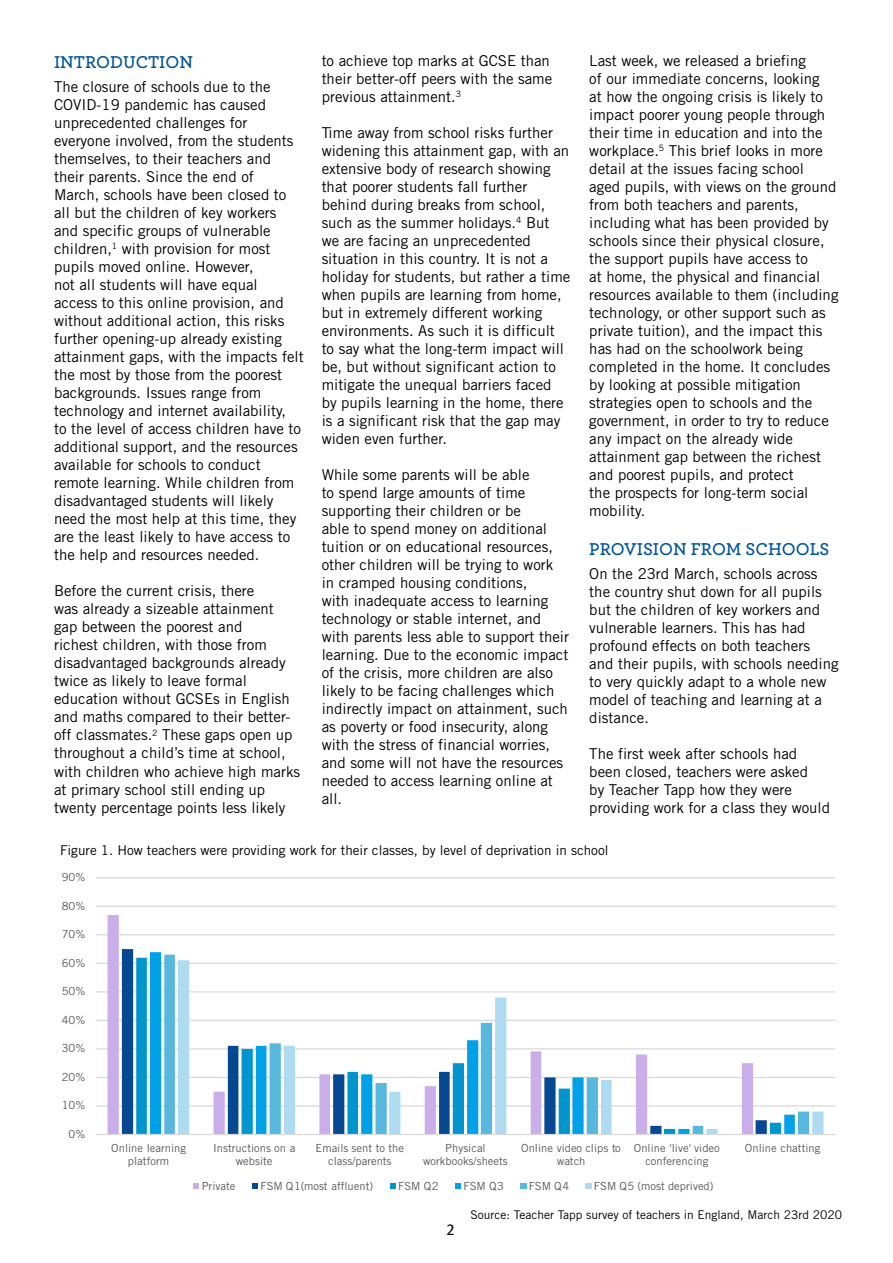
<style>
.page{position:relative;width:893px;height:1263px;background:#fff}
.page>*{position:absolute;margin:0;border:0;box-sizing:border-box;transform-origin:0 0}
.t1{font:600 18px "Archer";color:#015398}
.t2{font:16.5px "Calibri";color:#000}
.t3{font:15px/18px "Trade Gothic";color:#000}
.header_1{font:13.5px "Trade Gothic";color:#000}
.header_1-2{font:12px "Trade Gothic";color:#000}
.t4{font:11.1px/13.2px "Trade Gothic";color:#595959;text-align:center}
</style>
<div class="page">
<hr style="left:96px;top:1105px;width:739px;height:1px;background:#d9d9d9">
<hr style="left:96px;top:1077px;width:739px;height:1px;background:#d9d9d9">
<hr style="left:96px;top:1048px;width:739px;height:1px;background:#d9d9d9">
<hr style="left:96px;top:1020px;width:739px;height:1px;background:#d9d9d9">
<hr style="left:96px;top:991px;width:739px;height:1px;background:#d9d9d9">
<hr style="left:96px;top:963px;width:739px;height:1px;background:#d9d9d9">
<hr style="left:96px;top:934px;width:739px;height:1px;background:#d9d9d9">
<hr style="left:96px;top:906px;width:739px;height:1px;background:#d9d9d9">
<hr style="left:96px;top:877px;width:739px;height:1px;background:#d9d9d9">
<svg style="left:108px;top:915px;width:645px;height:219px"></svg>
<svg style="left:122px;top:949px;width:631px;height:185px"></svg>
<svg style="left:136px;top:958px;width:14px;height:176px;fill:#0096cd"></svg>
<svg style="left:150px;top:952px;width:603px;height:182px"></svg>
<svg style="left:164px;top:955px;width:589px;height:179px"></svg>
<svg style="left:178px;top:960px;width:645px;height:174px"></svg>
<hr style="left:96px;top:1134px;width:739px;height:1px;background:#d9d9d9">
<svg style="left:194px;top:1183px;width:5px;height:6px"></svg>
<svg style="left:252px;top:1183px;width:6px;height:6px"></svg>
<svg style="left:390px;top:1183px;width:5px;height:6px"></svg>
<svg style="left:455px;top:1183px;width:6px;height:6px"></svg>
<svg style="left:520px;top:1183px;width:6px;height:6px"></svg>
<div style="left:585px;top:1183px;width:7px;height:6px;background:#aedbf0"></div>
<p class="t3" style="left:589px;top:51px;width:251px">Last week, we released a briefing<br>of our immediate concerns, looking<br>at how the ongoing crisis is likely to impact poorer young people through their time in education and into the workplace.<sup>5</sup> This brief looks in more detail at the issues facing school<br>aged pupils, with views on the ground from both teachers and parents, including what has been provided by schools since their physical closure, the support pupils have access to<br>at home, the physical and financial resources available to them (including technology, or other support such as private tuition), and the impact this has had on the schoolwork being completed in the home. It concludes by looking at possible mitigation strategies open to schools and the government, in order to try to reduce any impact on the already wide attainment gap between the richest and poorest pupils, and protect<br>the prospects for long-term social mobility.</p>
<p class="t1" style="left:589px;top:536px;width:242px">PROVISION FROM SCHOOLS</p>
<p class="t3" style="left:589px;top:565px;width:251px">On the 23rd March, schools across the country shut down for all pupils but the children of key workers and vulnerable learners. This has had profound effects on both teachers<br>and their pupils, with schools needing to very quickly adapt to a whole new model of teaching and learning at a distance.</p>
<p class="t3" style="left:589px;top:745px;width:242px">The first week after schools had been closed, teachers were asked<br>by Teacher Tapp how they were providing work for a class they would</p>
<p class="header_1" style="left:60px;top:842px;width:550px">Figure 1. How teachers were providing work for their classes, by level of deprivation in school</p>
<p class="t3" style="left:322px;top:51px;width:232px">to achieve top marks at GCSE than their better-off peers with the same previous attainment.<sup>3</sup></p>
<p class="t3" style="left:322px;top:123px;width:250px">Time away from school risks further widening this attainment gap, with an extensive body of research showing that poorer students fall further behind during breaks from school, such as the summer holidays.<sup>4</sup> But we are facing an unprecedented situation in this country. It is not a holiday for students, but rather a time when pupils are learning from home, but in extremely different working environments. As such it is difficult to say what the long-term impact will be, but without significant action to mitigate the unequal barriers faced by pupils learning in the home, there is a significant risk that the gap may widen even further.</p>
<p class="t3" style="left:322px;top:465px;width:249px">While some parents will be able<br>to spend large amounts of time supporting their children or be<br>able to spend money on additional tuition or on educational resources, other children will be trying to work in cramped housing conditions,<br>with inadequate access to learning technology or stable internet, and with parents less able to support their learning. Due to the economic impact of the crisis, more children are also likely to be facing challenges which indirectly impact on attainment, such as poverty or food insecurity, along with the stress of financial worries, and some will not have the resources needed to access learning online at all.</p>
<p class="t1" style="left:54px;top:49px;width:141px">INTRODUCTION</p>
<p class="t3" style="left:54px;top:78px;width:251px">The closure of schools due to the COVID-19 pandemic has caused unprecedented challenges for everyone involved, from the students themselves, to their teachers and their parents. Since the end of<br>March, schools have been closed to all but the children of key workers and specific groups of vulnerable children,<sup>1</sup> with provision for most pupils moved online. However,<br>not all students will have equal access to this online provision, and without additional action, this risks further opening-up already existing attainment gaps, with the impacts felt the most by those from the poorest backgrounds. Issues range from technology and internet availability,<br>to the level of access children have to additional support, and the resources available for schools to conduct remote learning. While children from disadvantaged students will likely need the most help at this time, they are the least likely to have access to the help and resources needed.</p>
<p class="t3" style="left:54px;top:582px;width:248px">Before the current crisis, there<br>was already a sizeable attainment gap between the poorest and<br>richest children, with those from disadvantaged backgrounds already twice as likely to leave formal education without GCSEs in English and maths compared to their better&shy;off classmates.<sup>2</sup> These gaps open up throughout a child’s time at school, with children who achieve high marks at primary school still ending up twenty percentage points less likely</p>
<p class="t4" style="left:62px;top:870px;width:25px">90%</p>
<p class="t4" style="left:62px;top:899px;width:25px">80%</p>
<p class="t4" style="left:62px;top:927px;width:25px">70%</p>
<p class="t4" style="left:62px;top:956px;width:25px">60%</p>
<p class="t4" style="left:62px;top:984px;width:25px">50%</p>
<p class="t4" style="left:62px;top:1013px;width:25px">40%</p>
<p class="t4" style="left:62px;top:1041px;width:25px">30%</p>
<p class="t4" style="left:62px;top:1070px;width:25px">20%</p>
<p class="t4" style="left:62px;top:1098px;width:25px">10%</p>
<p class="t4" style="left:69px;top:1127px;width:18px">0%</p>
<p class="t4" style="left:111px;top:1141px;width:76px">Online learning platform</p>
<p class="t4" style="left:213px;top:1141px;width:84px">Instructions on a website</p>
<p class="t4" style="left:315px;top:1141px;width:90px">Emails sent to the class/parents</p>
<p class="t4" style="left:423px;top:1141px;width:86px">Physical workbooks/sheets</p>
<p class="t4" style="left:521px;top:1141px;width:101px">Online video clips to watch</p>
<p class="t4" style="left:634px;top:1141px;width:87px">Online 'live' video conferencing</p>
<p class="t4" style="left:745px;top:1141px;width:77px">Online chatting</p>
<p class="t4" style="left:202px;top:1179px;width:35px">Private</p>
<p class="t4" style="left:260px;top:1179px;width:114px">FSM Q1(most affluent)</p>
<p class="t4" style="left:398px;top:1179px;width:42px">FSM Q2</p>
<p class="t4" style="left:463px;top:1179px;width:42px">FSM Q3</p>
<p class="t4" style="left:529px;top:1179px;width:42px">FSM Q4</p>
<p class="t4" style="left:594px;top:1179px;width:121px">FSM Q5 (most deprived)</p>
<p class="t2" style="left:446px;top:1218px;width:10px">2</p>
<p class="header_1-2" style="left:470px;top:1207px;width:373px">Source: Teacher Tapp survey of teachers in England, March 23rd 2020</p>
</div>
